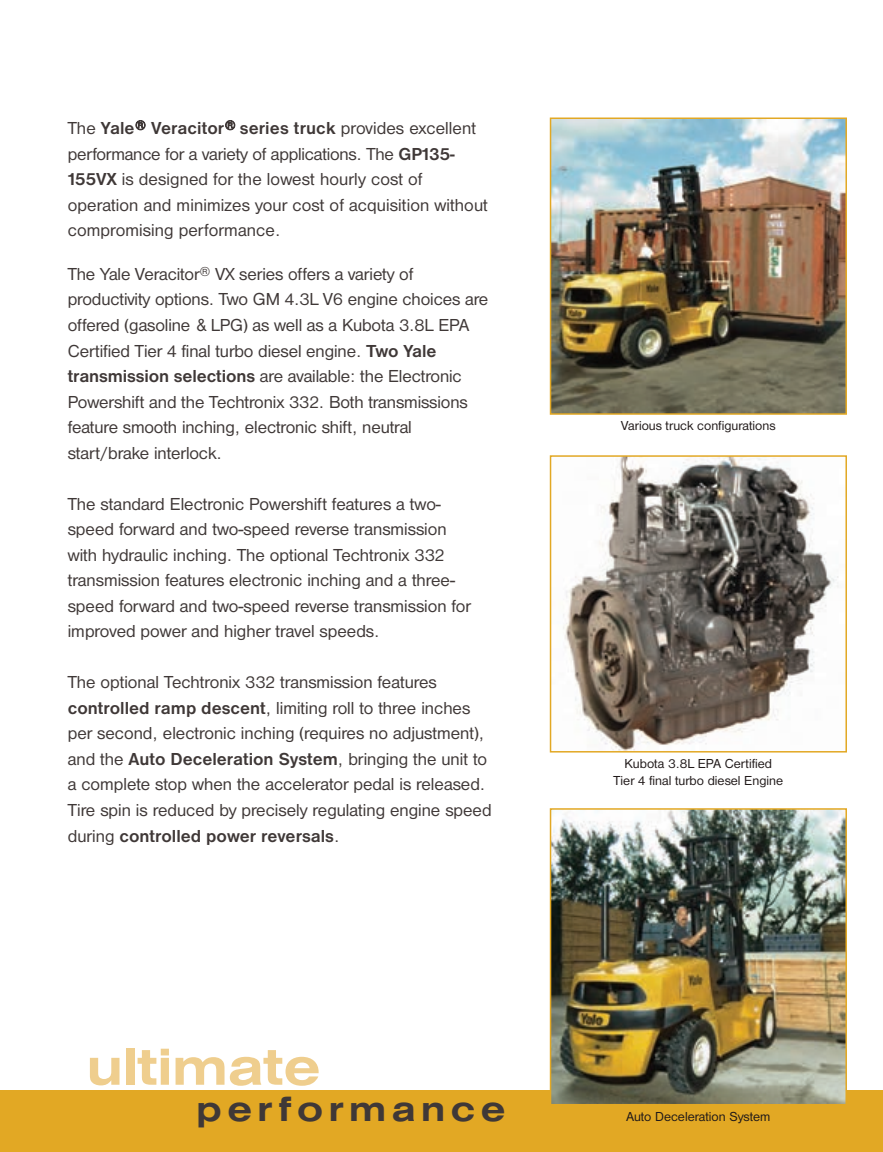
<style>
.page{position:relative;width:883px;height:1152px;background:#fff}
.page>*{position:absolute;margin:0;border:0;box-sizing:border-box;transform-origin:0 0}
.t1{font:54px "Nimbus San D Bold Exte";color:#efce8e}
.t2{font:36px "Nimbus San D Bold Exte";letter-spacing:.155em;color:#3f3837}
.t3{font:18px/25.5px "Nimbus San D";color:#3f3837}
.t4{font:13.5px/16.5px "Nimbus San D";color:#201919;text-align:center}
.s1{font-weight:700}
</style>
<div class="page">
<div style="left:0;top:1089px;width:882px;height:62px;background:#e2a824"></div>
<img style="left:552px;top:120px;width:291px;height:291px">
<div style="left:549px;top:117px;width:297px;height:297px;border:2px solid #e2a824"></div>
<img style="left:552px;top:811px;width:291px;height:291px">
<div style="left:549px;top:808px;width:297px;height:297px;border:2px solid #e2a824"></div>
<img style="left:563px;top:458px;width:276px;height:291px">
<div style="left:549px;top:455px;width:297px;height:297px;border:2px solid #e2a824"></div>
<p class="t3" style="left:68px;top:115px;width:421px">The <span class="s1">Yale</span><sup>®</sup> <span class="s1">Veracitor</span><sup>®</sup> <span class="s1">series truck</span> provides excellent performance for a variety of applications. The <span class="s1">GP135- 155VX</span> is designed for the lowest hourly cost of operation and minimizes your cost of acquisition without compromising performance.</p>
<p class="t3" style="left:68px;top:261px;width:422px">The Yale Veracitor<sup>®</sup> VX series offers a variety of productivity options. Two GM 4.3L V6 engine choices are offered (gasoline &amp; LPG) as well as a Kubota 3.8L EPA Certified Tier 4 final turbo diesel engine. <span class="s1">Two Yale transmission selections</span> are available: the Electronic Powershift and the Techtronix 332. Both transmissions feature smooth inching, electronic shift, neutral start/brake interlock.</p>
<p class="t3" style="left:68px;top:490px;width:405px">The standard Electronic Powershift features a two&shy;speed forward and two-speed reverse transmission with hydraulic inching. The optional Techtronix 332 transmission features electronic inching and a three&shy;speed forward and two-speed reverse transmission for improved power and higher travel speeds.</p>
<p class="t3" style="left:68px;top:669px;width:425px">The optional Techtronix 332 transmission features <span class="s1">controlled ramp descent</span>, limiting roll to three inches per second, electronic inching (requires no adjustment), and the <span class="s1">Auto Deceleration System</span>, bringing the unit to a complete stop when the accelerator pedal is released.<br>Tire spin is reduced by precisely regulating engine speed during <span class="s1">controlled power reversals</span>.</p>
<h1 class="t1" style="left:87px;top:1034px;width:235px">ultimate</h1>
<h2 class="t2" style="left:196px;top:1087px;width:310px">performance</h2>
<p class="t4" style="left:621px;top:417px;width:156px">Various truck configurations</p>
<p class="t4" style="left:613px;top:755px;width:171px">Kubota 3.8L EPA Certified<br>Tier 4 final turbo diesel Engine</p>
<p class="t4" style="left:626px;top:1107px;width:145px">Auto Deceleration System</p>
</div>
